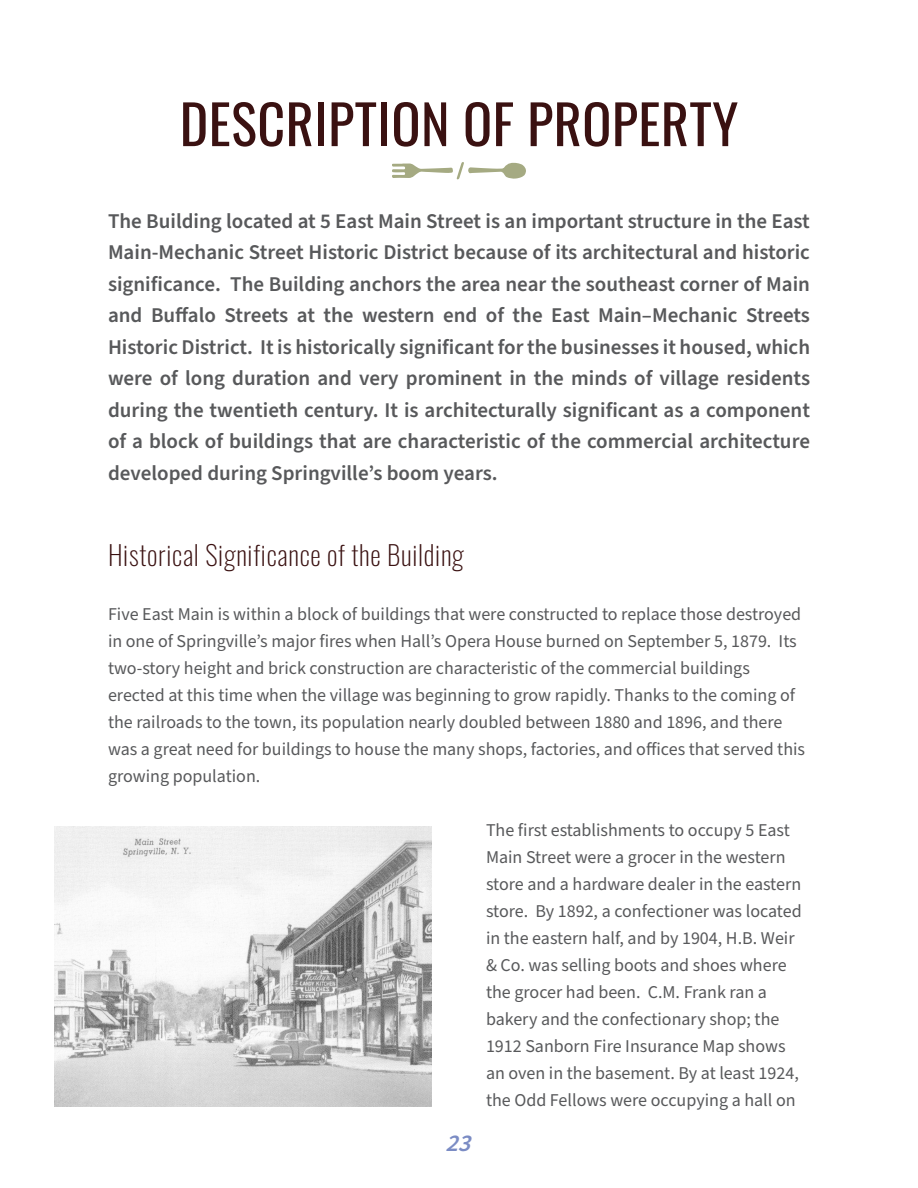
<style>
.page{position:relative;width:918px;height:1188px;background:#fff}
.page>*{position:absolute;margin:0;border:0;box-sizing:border-box;transform-origin:0 0}
.t1{font:54px "Oswald";letter-spacing:.01em;color:#3a1111}
.t2{font:200 27px "Oswald";letter-spacing:.025em;color:#3a1111}
.t3{font:italic 600 24px "Source Sans Pro";color:#7b8cc4}
.Intro{font:600 21px/31.5px "Source Sans Pro";color:#58595b;text-align:justify}
.t4{font:18px/27px "Source Sans Pro";color:#58595b}
</style>
<div class="page">
<img style="left:54px;top:826px;width:378px;height:281px">
<svg style="left:392px;top:162px;width:134px;height:17px"></svg>
<p class="t1" style="left:180px;top:76px;width:560px">DESCRIPTION OF PROPERTY</p>
<p class="Intro" style="left:108px;top:206px;width:704px">The Building located at 5 East Main Street is an important structure in the East Main-Mechanic Street Historic District because of its architectural and historic significance. The Building anchors the area near the southeast corner of Main and Buffalo Streets at the western end of the East Main–Mechanic Streets Historic District. It is historically significant for the businesses it housed, which were of long duration and very prominent in the minds of village residents during the twentieth century. It is architecturally significant as a component of a block of buildings that are characteristic of the commercial architecture developed during Springville’s boom years.</p>
<p class="t2" style="left:108px;top:531px;width:357px">Historical Significance of the Building</p>
<p class="t4" style="left:108px;top:601px;width:699px">Five East Main is within a block of buildings that were constructed to replace those destroyed in one of Springville’s major fires when Hall’s Opera House burned on September 5, 1879. Its two-story height and brick construction are characteristic of the commercial buildings erected at this time when the village was beginning to grow rapidly. Thanks to the coming of the railroads to the town, its population nearly doubled between 1880 and 1896, and there was a great need for buildings to house the many shops, factories, and offices that served this growing population.</p>
<p class="t4" style="left:486px;top:817px;width:317px">The first establishments to occupy 5 East Main Street were a grocer in the western store and a hardware dealer in the eastern store. By 1892, a confectioner was located in the eastern half, and by 1904, H.B. Weir &amp; Co. was selling boots and shoes where the grocer had been. C.M. Frank ran a bakery and the confectionary shop; the 1912 Sanborn Fire Insurance Map shows an oven in the basement. By at least 1924, the Odd Fellows were occupying a hall on</p>
<h3 class="t3" style="left:446px;top:1127px;width:35px">23</h3>
</div>
